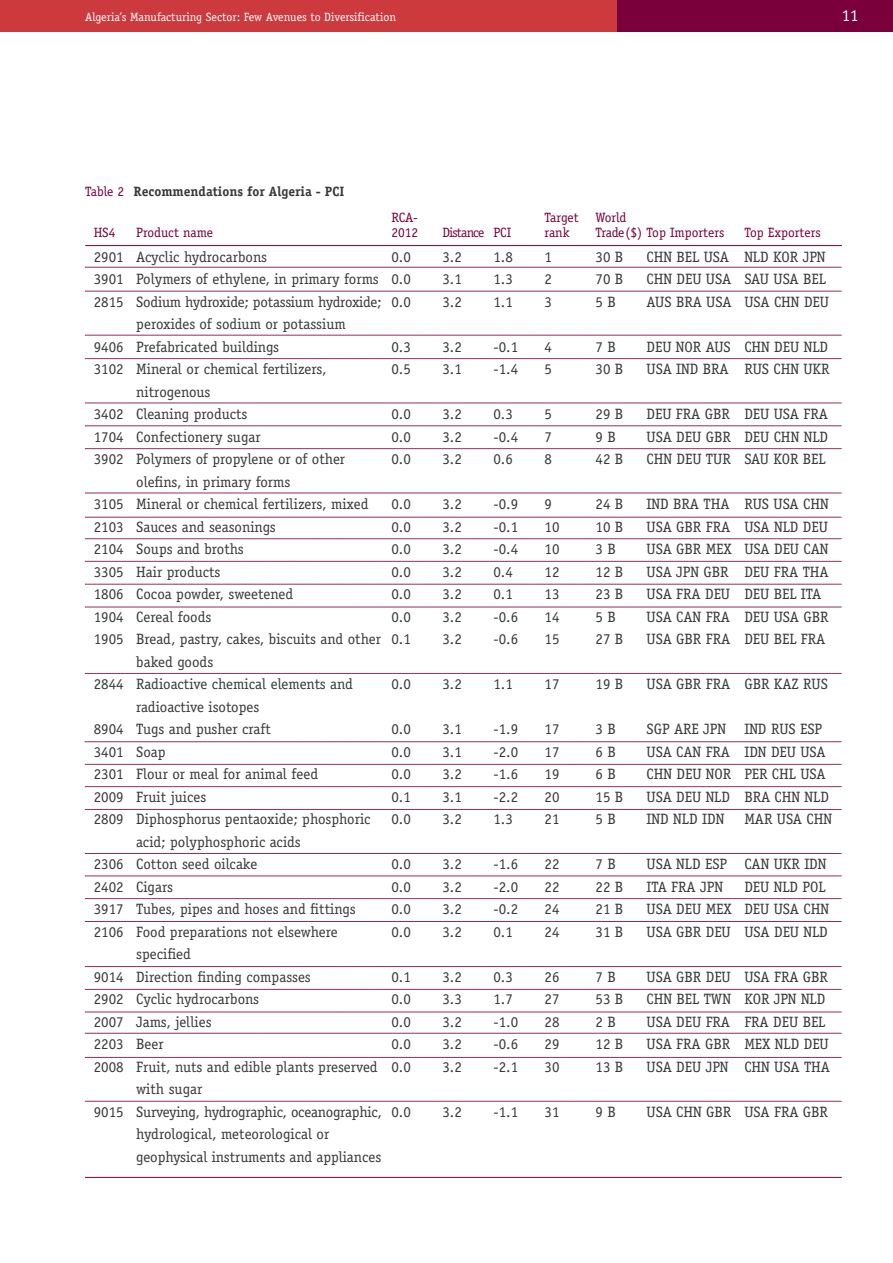
<style>
.page{position:relative;width:893px;height:1263px;background:#fff}
.page>*{position:absolute;margin:0;border:0;box-sizing:border-box;transform-origin:0 0}
.t1{font:16.5px "Officina Serif Std";color:#fff}
.t2{font:15px/22.5px "Officina Serif Std";color:#39383a;text-align:justify}
.t3{font:13.5px/15px "Officina Serif Std";color:#7a003c}
.t4{font:700 13.5px "Officina Serif Std";color:#39383a}
.t5{font:13.5px "Officina Serif Std";letter-spacing:-.055em;color:#7a003c}
.t6{font:12px "Officina Serif Std";color:#fff}
.s1{font-weight:400;color:#7a003c}
</style>
<div class="page">
<div style="left:617px;top:0;width:276px;height:32px;background:#7a003c"></div>
<div style="left:0;top:0;width:617px;height:32px;background:#cc3a3d"></div>
<hr style="left:85px;top:245px;width:757px;height:1px;background:#7a003c">
<hr style="left:85px;top:1177px;width:757px;height:1px;background:#7a003c">
<svg style="left:85px;top:358px;width:757px;height:1px"></svg>
<svg style="left:85px;top:291px;width:757px;height:1px"></svg>
<svg style="left:85px;top:335px;width:757px;height:1px"></svg>
<svg style="left:85px;top:267px;width:757px;height:1px"></svg>
<svg style="left:85px;top:403px;width:757px;height:1px"></svg>
<svg style="left:85px;top:426px;width:757px;height:1px"></svg>
<svg style="left:85px;top:448px;width:757px;height:1px"></svg>
<svg style="left:85px;top:517px;width:757px;height:1px"></svg>
<svg style="left:85px;top:493px;width:757px;height:1px"></svg>
<svg style="left:85px;top:538px;width:757px;height:2px;background:#c896ae"></svg>
<svg style="left:85px;top:561px;width:757px;height:1px"></svg>
<svg style="left:85px;top:584px;width:757px;height:1px"></svg>
<svg style="left:85px;top:607px;width:757px;height:1px"></svg>
<svg style="left:85px;top:673px;width:757px;height:1px"></svg>
<svg style="left:85px;top:741px;width:758px;height:2px;background:#c896ae"></svg>
<svg style="left:85px;top:764px;width:757px;height:1px"></svg>
<svg style="left:85px;top:786px;width:757px;height:1px"></svg>
<svg style="left:85px;top:809px;width:757px;height:1px"></svg>
<svg style="left:85px;top:853px;width:757px;height:1px"></svg>
<svg style="left:85px;top:876px;width:757px;height:1px"></svg>
<svg style="left:85px;top:921px;width:757px;height:1px"></svg>
<svg style="left:85px;top:898px;width:757px;height:1px"></svg>
<svg style="left:85px;top:966px;width:757px;height:1px"></svg>
<svg style="left:85px;top:989px;width:757px;height:1px"></svg>
<svg style="left:85px;top:1012px;width:757px;height:1px"></svg>
<svg style="left:85px;top:1033px;width:757px;height:1px"></svg>
<svg style="left:85px;top:1057px;width:757px;height:1px"></svg>
<svg style="left:85px;top:1101px;width:757px;height:1px"></svg>
<p class="t6" style="left:85px;top:10px;width:312px">Algeria’s Manufacturing Sector: Few Avenues to Diversification</p>
<p class="t1" style="left:842px;top:6px;width:18px">11</p>
<p class="t4" style="left:85px;top:186px;width:261px"><span class="s1">Table 2</span> Recommendations for Algeria - PCI</p>
<p class="t3" style="left:595px;top:210px;width:130px">World<br>Trade($) Top Importers</p>
<p class="t3" style="left:391px;top:210px;width:28px">RCA-<br>2012</p>
<p class="t2" style="left:391px;top:245px;width:21px">0.0<br>0.0<br>0.0</p>
<p class="t2" style="left:391px;top:335px;width:21px">0.3<br>0.5</p>
<p class="t2" style="left:391px;top:403px;width:21px">0.0<br>0.0<br>0.0</p>
<p class="t2" style="left:391px;top:493px;width:21px">0.0<br>0.0<br>0.0<br>0.0<br>0.0<br>0.0<br>0.1</p>
<p class="t2" style="left:391px;top:673px;width:21px">0.0</p>
<p class="t2" style="left:391px;top:718px;width:21px">0.0<br>0.0<br>0.0<br>0.1<br>0.0</p>
<p class="t2" style="left:391px;top:853px;width:21px">0.0<br>0.0<br>0.0<br>0.0</p>
<p class="t2" style="left:391px;top:965px;width:21px">0.1<br>0.0<br>0.0<br>0.0<br>0.0</p>
<p class="t2" style="left:391px;top:1100px;width:21px">0.0</p>
<p class="t3" style="left:544px;top:210px;width:36px">Target rank</p>
<p class="t2" style="left:544px;top:245px;width:9px">1<br>2<br>3</p>
<p class="t2" style="left:544px;top:335px;width:9px">4<br>5</p>
<p class="t2" style="left:544px;top:403px;width:9px">5<br>7<br>8</p>
<p class="t2" style="left:544px;top:493px;width:16px;text-align:left">9<br>10<br>10<br>12<br>13<br>14<br>15</p>
<p class="t2" style="left:544px;top:673px;width:16px">17</p>
<p class="t2" style="left:544px;top:718px;width:16px">17<br>17<br>19<br>20<br>21</p>
<p class="t2" style="left:544px;top:853px;width:16px">22<br>22<br>24<br>24</p>
<p class="t2" style="left:544px;top:965px;width:16px">26<br>27<br>28<br>29<br>30</p>
<p class="t2" style="left:544px;top:1100px;width:16px">31</p>
<p class="t3" style="left:94px;top:225px;width:23px">HS4</p>
<p class="t3" style="left:136px;top:225px;width:78px">Product name</p>
<p class="t5" style="left:442px;top:225px;width:44px">Distance</p>
<p class="t2" style="left:442px;top:245px;width:21px">3.2<br>3.1<br>3.2</p>
<p class="t2" style="left:442px;top:335px;width:21px">3.2<br>3.1</p>
<p class="t2" style="left:442px;top:403px;width:21px">3.2<br>3.2<br>3.2</p>
<p class="t2" style="left:442px;top:493px;width:21px">3.2<br>3.2<br>3.2<br>3.2<br>3.2<br>3.2<br>3.2</p>
<p class="t2" style="left:442px;top:673px;width:21px">3.2</p>
<p class="t2" style="left:442px;top:718px;width:21px">3.1<br>3.1<br>3.2<br>3.1<br>3.2</p>
<p class="t2" style="left:442px;top:853px;width:21px">3.2<br>3.2<br>3.2<br>3.2</p>
<p class="t2" style="left:442px;top:965px;width:21px">3.2<br>3.3<br>3.2<br>3.2<br>3.2</p>
<p class="t2" style="left:442px;top:1100px;width:21px">3.2</p>
<p class="t3" style="left:493px;top:225px;width:19px">PCI</p>
<p class="t2" style="left:493px;top:245px;width:21px">1.8<br>1.3<br>1.1</p>
<p class="t2" style="left:493px;top:335px;width:26px">-0.1 -1.4</p>
<p class="t2" style="left:493px;top:403px;width:26px;text-align:left">0.3 -0.4<br>0.6</p>
<p class="t2" style="left:493px;top:493px;width:26px;text-align:left">-0.9 -0.1 -0.4<br>0.4<br>0.1 -0.6 -0.6</p>
<p class="t2" style="left:493px;top:673px;width:21px">1.1</p>
<p class="t2" style="left:493px;top:718px;width:26px">-1.9 -2.0 -1.6 -2.2<br>1.3</p>
<p class="t2" style="left:493px;top:853px;width:26px">-1.6 -2.0 -0.2<br>0.1</p>
<p class="t2" style="left:493px;top:965px;width:26px;text-align:left">0.3<br>1.7 -1.0 -0.6 -2.1</p>
<p class="t2" style="left:493px;top:1100px;width:26px">-1.1</p>
<p class="t2" style="left:136px;top:245px;width:247px;text-align:left">Acyclic hydrocarbons<br>Polymers of ethylene, in primary forms<br>Sodium hydroxide; potassium hydroxide; peroxides of sodium or potassium<br>Prefabricated buildings<br>Mineral or chemical fertilizers, nitrogenous<br>Cleaning products<br>Confectionery sugar<br>Polymers of propylene or of other olefins, in primary forms<br>Mineral or chemical fertilizers, mixed<br>Sauces and seasonings<br>Soups and broths<br>Hair products<br>Cocoa powder, sweetened<br>Cereal foods<br>Bread, pastry, cakes, biscuits and other baked goods<br>Radioactive chemical elements and radioactive isotopes<br>Tugs and pusher craft<br>Soap<br>Flour or meal for animal feed<br>Fruit juices<br>Diphosphorus pentaoxide; phosphoric acid; polyphosphoric acids<br>Cotton seed oilcake<br>Cigars<br>Tubes, pipes and hoses and fittings<br>Food preparations not elsewhere specified<br>Direction finding compasses<br>Cyclic hydrocarbons<br>Jams, jellies<br>Beer<br>Fruit, nuts and edible plants preserved with sugar<br>Surveying, hydrographic, oceanographic, hydrological, meteorological or geophysical instruments and appliances</p>
<p class="t2" style="left:595px;top:245px;width:29px">30 B 70 B 5 B</p>
<p class="t2" style="left:646px;top:245px;width:87px;text-align:left">CHN BEL USA<br>CHN DEU USA<br>AUS BRA USA</p>
<p class="t2" style="left:646px;top:335px;width:86px">DEU NOR AUS<br>USA IND BRA</p>
<p class="t2" style="left:646px;top:403px;width:86px">DEU FRA GBR USA DEU GBR CHN DEU TUR</p>
<p class="t2" style="left:646px;top:493px;width:87px;text-align:left">IND BRA THA<br>USA GBR FRA<br>USA GBR MEX<br>USA JPN GBR<br>USA FRA DEU<br>USA CAN FRA<br>USA GBR FRA</p>
<p class="t2" style="left:646px;top:673px;width:85px">USA GBR FRA</p>
<p class="t2" style="left:646px;top:718px;width:86px;text-align:left">SGP ARE JPN<br>USA CAN FRA<br>CHN DEU NOR<br>USA DEU NLD<br>IND NLD IDN</p>
<p class="t2" style="left:646px;top:853px;width:87px;text-align:left">USA NLD ESP<br>ITA FRA JPN<br>USA DEU MEX<br>USA GBR DEU</p>
<p class="t2" style="left:646px;top:965px;width:86px">USA GBR DEU CHN BEL TWN USA DEU FRA USA FRA GBR USA DEU JPN</p>
<p class="t2" style="left:646px;top:1100px;width:86px">USA CHN GBR</p>
<p class="t2" style="left:94px;top:245px;width:31px">2901<br>3901<br>2815</p>
<p class="t2" style="left:94px;top:335px;width:31px">9406<br>3102</p>
<p class="t2" style="left:94px;top:403px;width:31px">3402<br>1704<br>3902</p>
<p class="t2" style="left:94px;top:493px;width:31px">3105<br>2103<br>2104<br>3305<br>1806<br>1904<br>1905</p>
<p class="t2" style="left:94px;top:673px;width:31px">2844</p>
<p class="t2" style="left:94px;top:718px;width:31px">8904<br>3401<br>2301<br>2009<br>2809</p>
<p class="t2" style="left:94px;top:853px;width:31px">2306<br>2402<br>3917<br>2106</p>
<p class="t2" style="left:94px;top:965px;width:31px">9014<br>2902<br>2007<br>2203<br>2008</p>
<p class="t2" style="left:94px;top:1100px;width:31px">9015</p>
<p class="t2" style="left:595px;top:335px;width:29px">7 B<br>30 B</p>
<p class="t2" style="left:595px;top:403px;width:29px;text-align:left">29 B<br>9 B<br>42 B</p>
<p class="t2" style="left:595px;top:493px;width:29px;text-align:left">24 B<br>10 B<br>3 B<br>12 B<br>23 B<br>5 B<br>27 B</p>
<p class="t2" style="left:595px;top:673px;width:29px">19 B</p>
<p class="t2" style="left:595px;top:718px;width:29px;text-align:left">3 B<br>6 B<br>6 B<br>15 B<br>5 B</p>
<p class="t2" style="left:595px;top:853px;width:29px;text-align:left">7 B<br>22 B<br>21 B<br>31 B</p>
<p class="t2" style="left:595px;top:965px;width:29px;text-align:left">7 B<br>53 B<br>2 B<br>12 B<br>13 B</p>
<p class="t2" style="left:595px;top:1100px;width:22px">9 B</p>
<p class="t3" style="left:744px;top:225px;width:78px">Top Exporters</p>
<p class="t2" style="left:744px;top:245px;width:86px;text-align:left">NLD KOR JPN<br>SAU USA BEL<br>USA CHN DEU</p>
<p class="t2" style="left:744px;top:335px;width:87px">CHN DEU NLD<br>RUS CHN UKR</p>
<p class="t2" style="left:744px;top:403px;width:85px">DEU USA FRA DEU CHN NLD SAU KOR BEL</p>
<p class="t2" style="left:744px;top:493px;width:86px;text-align:left">RUS USA CHN<br>USA NLD DEU<br>USA DEU CAN<br>DEU FRA THA<br>DEU BEL ITA<br>DEU USA GBR<br>DEU BEL FRA</p>
<p class="t2" style="left:744px;top:673px;width:85px">GBR KAZ RUS</p>
<p class="t2" style="left:744px;top:718px;width:89px;text-align:left">IND RUS ESP<br>IDN DEU USA<br>PER CHL USA<br>BRA CHN NLD<br>MAR USA CHN</p>
<p class="t2" style="left:744px;top:853px;width:86px;text-align:left">CAN UKR IDN<br>DEU NLD POL<br>DEU USA CHN<br>USA DEU NLD</p>
<p class="t2" style="left:744px;top:965px;width:87px;text-align:left">USA FRA GBR<br>KOR JPN NLD<br>FRA DEU BEL<br>MEX NLD DEU<br>CHN USA THA</p>
<p class="t2" style="left:744px;top:1100px;width:85px">USA FRA GBR</p>
</div>
